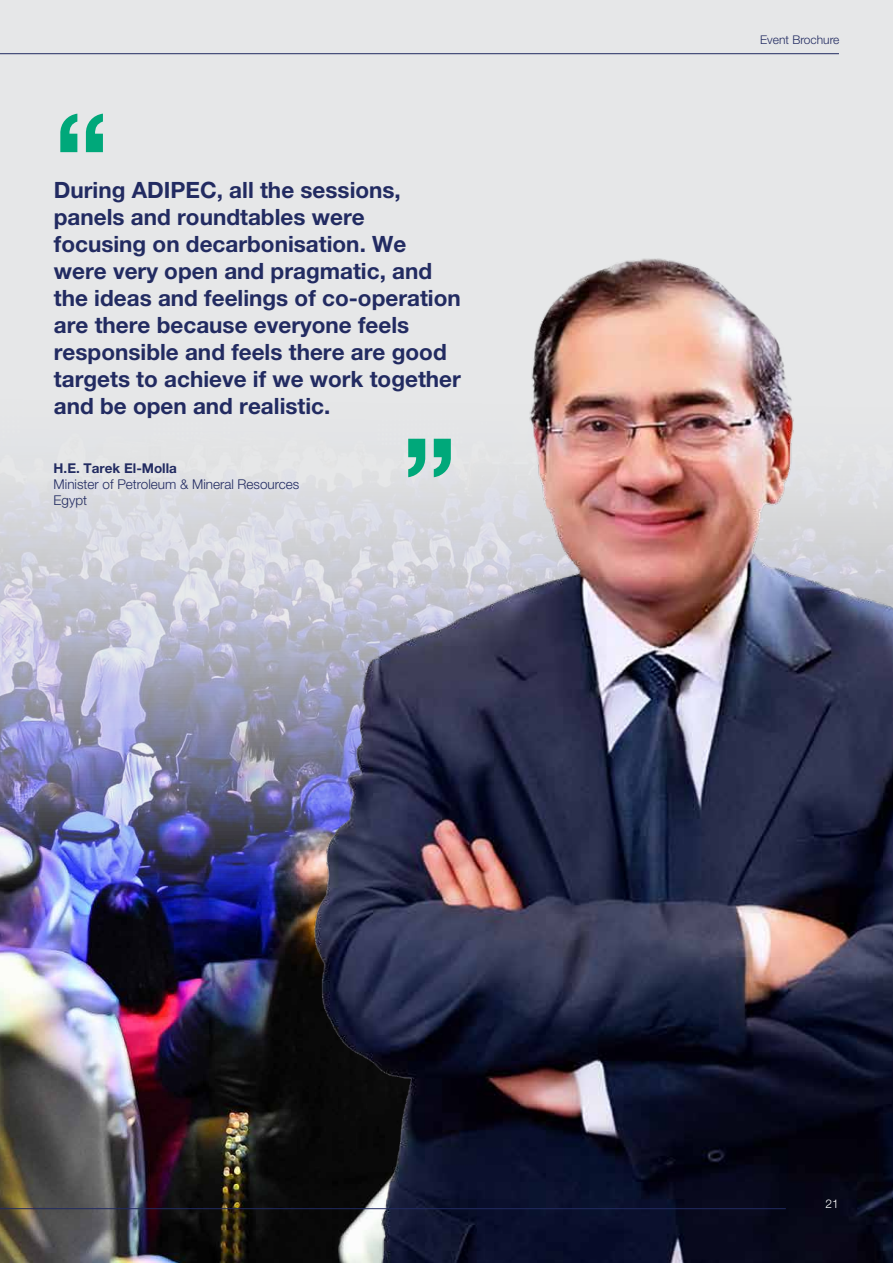
<style>
.page{position:relative;width:893px;height:1263px;background:#fff}
.page>*{position:absolute;margin:0;border:0;box-sizing:border-box;transform-origin:0 0}
.t1{font:700 120px "Helvetica Neue LT Pro";color:#00a87a}
.t2{font:700 22.5px/27px "Helvetica Neue LT Pro";color:#222b61}
.t3{font:300 13.5px/16.2px "Helvetica Neue LT Pro";color:#222b61}
.t4{font:700 13.5px "Helvetica Neue LT Pro";color:#222b61}
.t5{font:300 12px "Helvetica Neue LT Pro";color:#222b61}
.t6{font:300 12px "Helvetica Neue LT Pro";color:#fff}
</style>
<div class="page">
<img style="left:0;top:1040px;width:255px;height:223px">
<img style="left:0;top:0;width:893px;height:1040px">
<img style="left:255px;top:216px;width:638px;height:1047px">
<hr style="left:0;top:53px;width:839px;height:1px;background:#222b61">
<hr style="left:0;top:1208px;width:786px;height:1px;background:#222b61">
<h1 class="t1" style="left:54px;top:82px;width:57px">“</h1>
<p class="t2" style="left:54px;top:176px;width:409px">During ADIPEC, all the sessions, panels and roundtables were focusing on decarbonisation. We were very open and pragmatic, and the ideas and feelings of co-operation are there because everyone feels responsible and feels there are good targets to achieve if we work together and be open and realistic.</p>
<p class="t4" style="left:54px;top:460px;width:125px">H.E. Tarek El-Molla</p>
<p class="t3" style="left:54px;top:476px;width:247px">Minister of Petroleum &amp; Mineral Resources<br>Egypt</p>
<h1 class="t1" style="left:457px;top:509px;width:57px;rotate:-180deg">“</h1>
<p class="t5" style="left:760px;top:33px;width:81px">Event Brochure</p>
<p class="t6" style="left:826px;top:1197px;width:15px">21</p>
</div>
